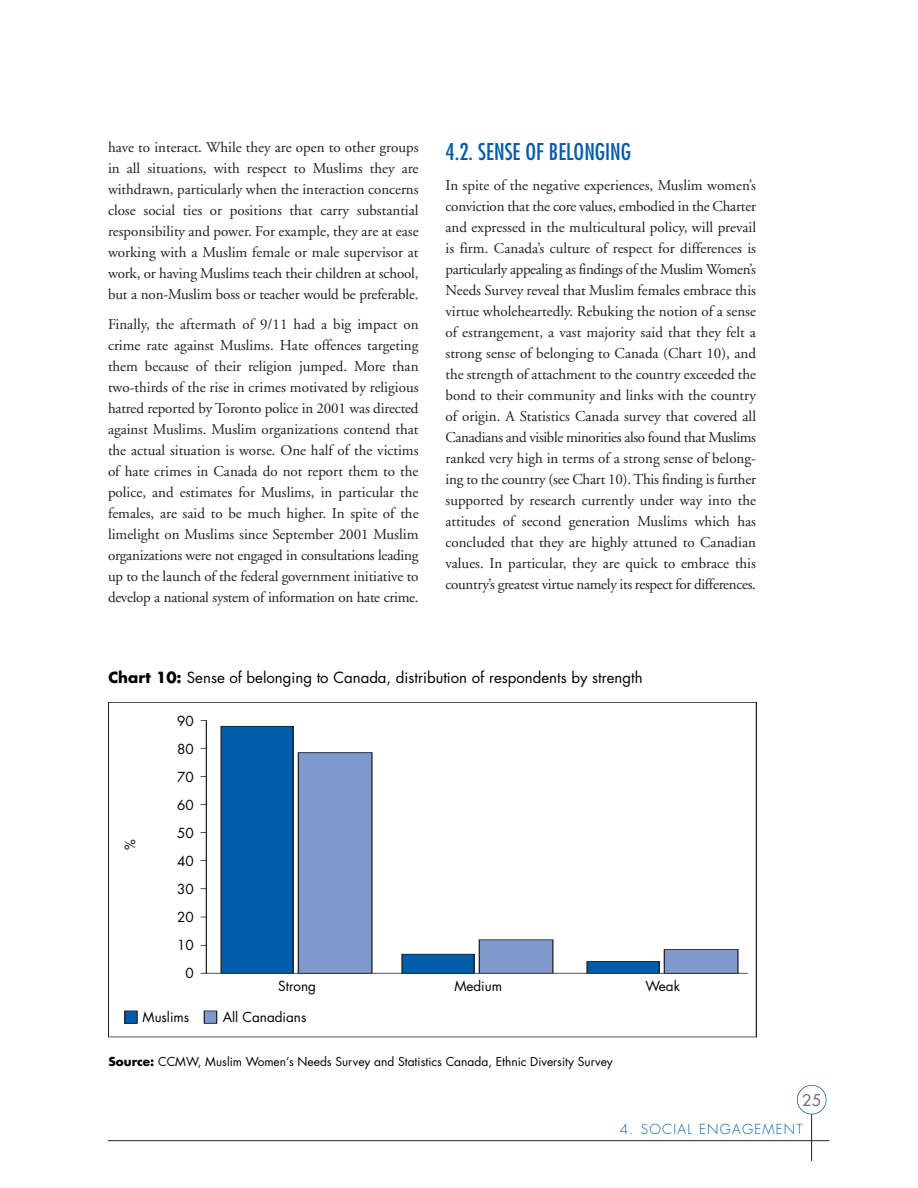
<style>
.page{position:relative;width:918px;height:1188px;background:#fff}
.page>*{position:absolute;margin:0;border:0;box-sizing:border-box;transform-origin:0 0}
.t1{font:condensed 22.5px "Futura";color:#015dab}
.t2{font:15.75px "Futura";color:#6c6d70}
.t3{font:15px/21px "Adobe Garamond";letter-spacing:-.02em;color:#231f20;text-align:justify}
.t4{font:15px "Futura";color:#000}
.t5{font:13.5px/28px "Futura";color:#000;text-align:right}
.t6{font:300 13.5px "Futura";letter-spacing:.095em;color:#015dab}
.t7{font:12px "Futura";color:#000}
.s1{font-weight:700}
</style>
<div class="page">
<hr style="left:108px;top:1140px;width:721px;height:1px;background:#231f20">
<hr style="left:811px;top:1114px;width:1px;height:47px;background:#231f20">
<div style="left:797px;top:1085px;width:30px;height:29px;border:2px solid #015dab;border-radius:15px"></div>
<hr style="left:206px;top:721px;width:1px;height:252px;background:#231f20">
<hr style="left:201px;top:973px;width:546px;height:1px;background:#231f20">
<div style="left:125px;top:1011px;width:12px;height:12px;background:#015dab"></div>
<div style="left:124px;top:1011px;width:14px;height:13px;border:1px solid #231f20"></div>
<div style="left:204px;top:1011px;width:13px;height:12px;background:#7f99cd"></div>
<div style="left:204px;top:1011px;width:13px;height:13px;border:1px solid #231f20"></div>
<div style="left:221px;top:726px;width:72px;height:247px;background:#015dab"></div>
<div style="left:221px;top:726px;width:72px;height:248px;border:1px solid #231f20"></div>
<div style="left:298px;top:753px;width:74px;height:220px;background:#7f99cd"></div>
<div style="left:298px;top:752px;width:74px;height:222px;border:1px solid #231f20"></div>
<div style="left:402px;top:954px;width:72px;height:19px;background:#015dab"></div>
<div style="left:402px;top:954px;width:72px;height:20px;border:1px solid #231f20"></div>
<div style="left:479px;top:940px;width:74px;height:33px;background:#7f99cd"></div>
<div style="left:479px;top:939px;width:74px;height:35px;border:1px solid #231f20"></div>
<div style="left:587px;top:962px;width:72px;height:11px;background:#015dab"></div>
<div style="left:587px;top:961px;width:72px;height:13px;border:1px solid #231f20"></div>
<div style="left:664px;top:949px;width:74px;height:24px;background:#7f99cd"></div>
<div style="left:664px;top:949px;width:74px;height:25px;border:1px solid #231f20"></div>
<p class="t3" style="left:108px;top:138px;width:312px">have to interact. While they are open to other groups in all situations, with respect to Muslims they are withdrawn, particularly when the interaction concerns close social ties or positions that carry substantial responsibility and power. For example, they are at ease working with a Muslim female or male supervisor at work, or having Muslims teach their children at school, but a non-Muslim boss or teacher would be preferable.</p>
<p class="t3" style="left:108px;top:315px;width:312px">Finally, the aftermath of 9/11 had a big impact on crime rate against Muslims. Hate offences targeting them because of their religion jumped. More than two-thirds of the rise in crimes motivated by religious hatred reported by Toronto police in 2001 was directed against Muslims. Muslim organizations contend that the actual situation is worse. One half of the victims of hate crimes in Canada do not report them to the police, and estimates for Muslims, in particular the females, are said to be much higher. In spite of the limelight on Muslims since September 2001 Muslim organizations were not engaged in consultations leading up to the launch of the federal government initiative to develop a national system of information on hate crime.</p>
<h1 class="t1" style="left:446px;top:142px;width:187px">4.2. SENSE OF BELONGING</h1>
<p class="t3" style="left:446px;top:176px;width:312px">In spite of the negative experiences, Muslim women’s conviction that the core values, embodied in the Charter and expressed in the multicultural policy, will prevail is firm. Canada’s culture of respect for differences is particularly appealing as findings of the Muslim Women’s Needs Survey reveal that Muslim females embrace this virtue wholeheartedly. Rebuking the notion of a sense of estrangement, a vast majority said that they felt a strong sense of belonging to Canada (Chart 10), and the strength of attachment to the country exceeded the bond to their community and links with the country of origin. A Statistics Canada survey that covered all Canadians and visible minorities also found that Muslims ranked very high in terms of a strong sense of belong&shy;ing to the country (see Chart 10). This finding is further supported by research currently under way into the attitudes of second generation Muslims which has concluded that they are highly attuned to Canadian values. In particular, they are quick to embrace this country’s greatest virtue namely its respect for differences.</p>
<p class="t4" style="left:108px;top:671px;width:528px"><span class="s1">Chart 10</span> Sen e o be onging to Canada di rib tion o respondent by rengt</p>
<p class="t5" style="left:117px;top:850px;width:12px;rotate:-90deg">%</p>
<p class="t5" style="left:177px;top:708px;width:18px">90<br>80<br>70<br>60<br>50<br>40<br>30<br>20<br>10<br>0</p>
<p class="t5" style="left:278px;top:973px;width:39px">Strong</p>
<p class="t5" style="left:454px;top:973px;width:49px">Medium</p>
<p class="t5" style="left:646px;top:973px;width:36px">Weak</p>
<p class="t5" style="left:143px;top:1004px;width:43px">Muslim</p>
<p class="t5" style="left:223px;top:1004px;width:80px">A C nadian</p>
<p class="t7" style="left:108px;top:1056px;width:245px"><span class="s1">Sou ce</span> CCMW Mu im Women Need Sur</p>
<p class="t7" style="left:374px;top:1056px;width:48px">and Stati</p>
<p class="t7" style="left:446px;top:1056px;width:44px">C nada</p>
<p class="t7" style="left:511px;top:1056px;width:47px">ni D er</p>
<p class="t7" style="left:578px;top:1056px;width:18px">Sur</p>
<p class="t2" style="left:802px;top:1093px;width:21px">25</p>
<p class="t6" style="left:620px;top:1123px;width:184px">4. SOCIAL ENGAGEMENT</p>
</div>
